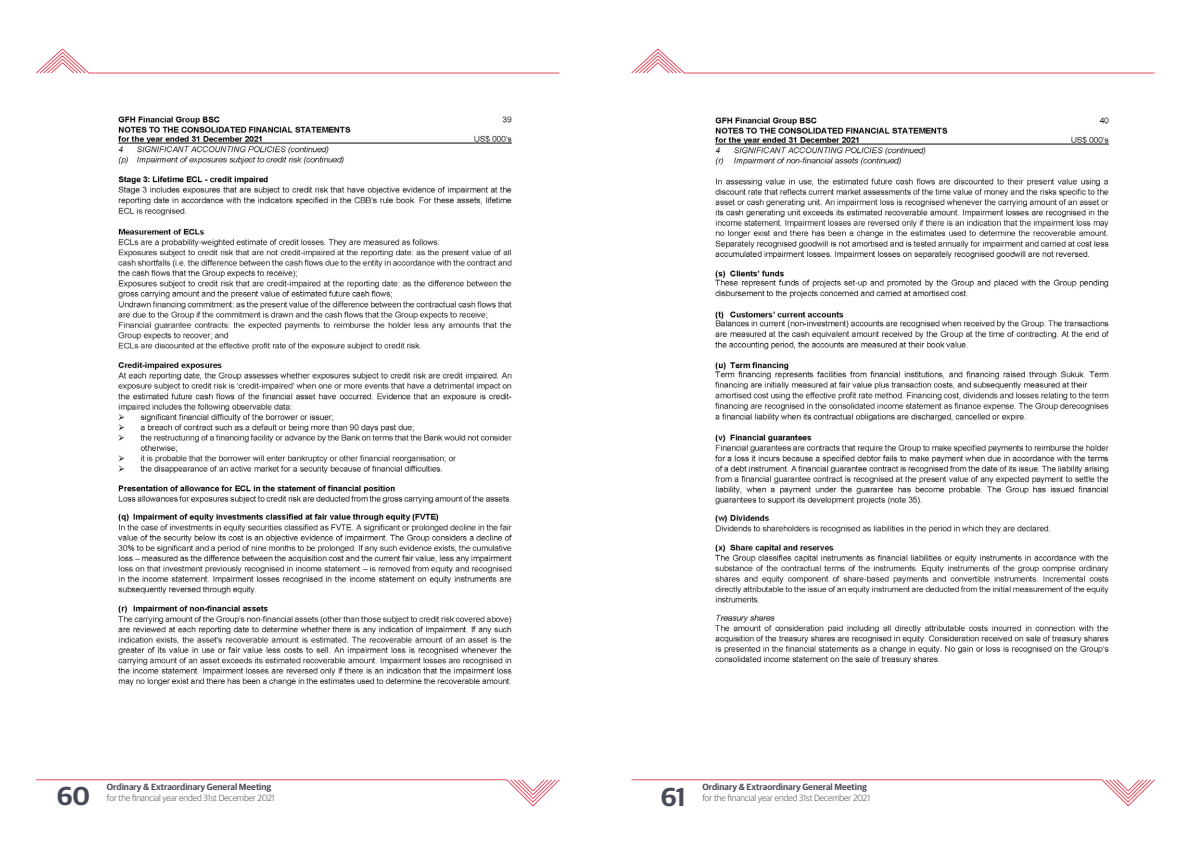
<style>
.page{position:relative;width:1191px;height:842px;background:#fff}
.page>*{position:absolute;margin:0;border:0;box-sizing:border-box;transform-origin:0 0}
.t1{font:600 26px "Guardian Sans";color:#474b59}
.t2{font:300 9px "Guardian Sans";color:#474b59}
.t3{font:600 9px "Guardian Sans";color:#474b59}
</style>
<div class="page">
<svg style="left:631px;top:48px;width:524px;height:26px"></svg>
<svg style="left:36px;top:48px;width:524px;height:26px"></svg>
<svg style="left:631px;top:779px;width:524px;height:28px"></svg>
<svg style="left:36px;top:779px;width:524px;height:28px"></svg>
<img style="left:118px;top:116px;width:395px;height:570px">
<img style="left:715px;top:117px;width:395px;height:547px">
<p class="t3" style="left:107px;top:780px;width:166px">Ordinary &amp; Extraordinary General Meeting</p>
<p class="t2" style="left:107px;top:791px;width:169px">for the financial year ended 31st December 2021</p>
<h1 class="t1" style="left:661px;top:777px;width:26px">61</h1>
<p class="t3" style="left:702px;top:780px;width:166px">Ordinary &amp; Extraordinary General Meeting</p>
<h1 class="t1" style="left:57px;top:777px;width:35px">60</h1>
<p class="t2" style="left:702px;top:792px;width:169px">for the financial year ended 31st December 2021</p>
</div>
